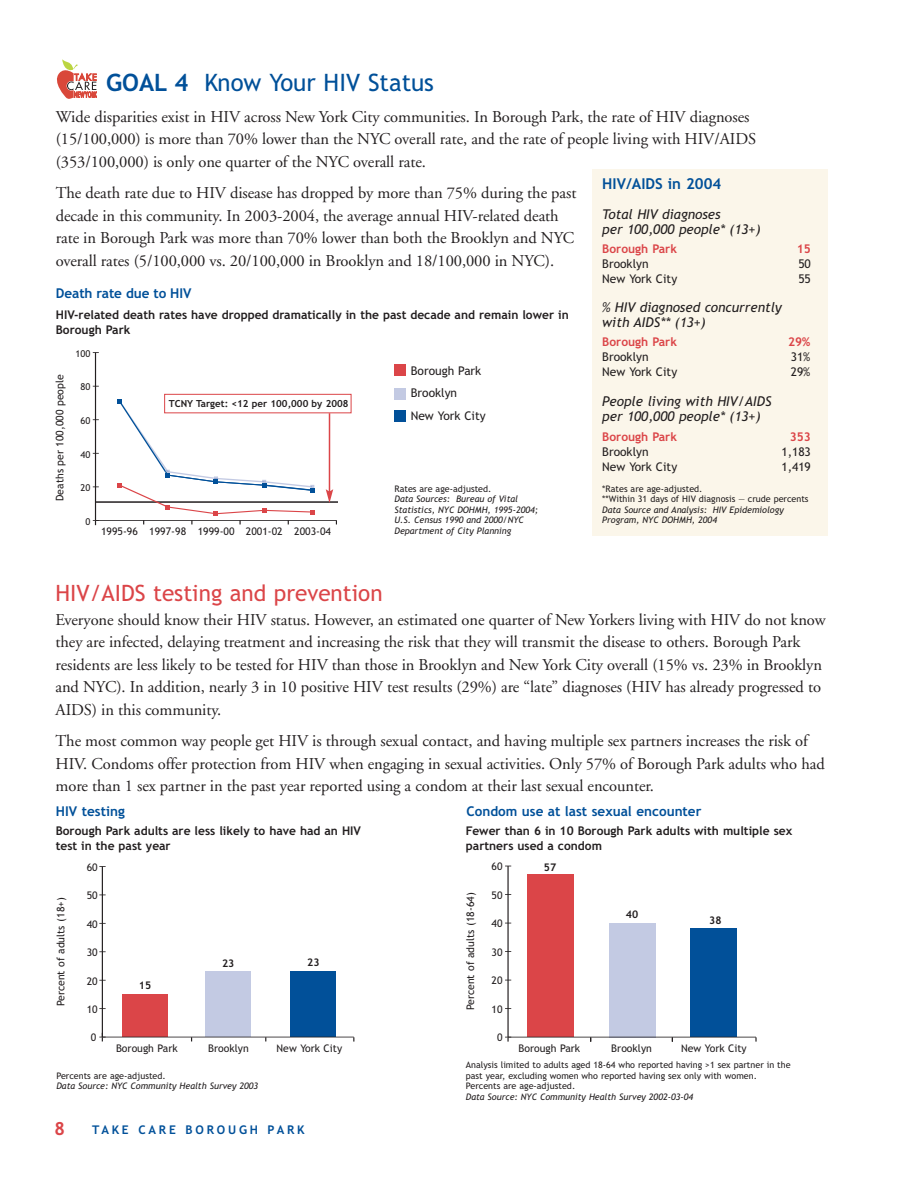
<style>
.page{position:relative;width:918px;height:1188px;background:#fff}
.page>*{position:absolute;margin:0;border:0;box-sizing:border-box;transform-origin:0 0}
.t1{font:24px "Trebuchet MS";color:#015099}
.t2{font:22.5px "Trebuchet MS";color:#db4548}
.t3{font:700 18px "Trebuchet MSPS";color:#db4548}
.t4{font:16.5px/22.5px "Adobe Garamond";letter-spacing:-.005em;color:#231f20}
.t5{font:700 15px "Trebuchet MSPS";color:#015099}
.t6{font:italic 13.5px/15px "Trebuchet MSPS";color:#231f20}
.t7{font:700 13.5px "Trebuchet MSPS";color:#015099}
.t8{font:700 12px/15px "Trebuchet MSPS";color:#231f20}
.t9{font:12px/22.5px "Trebuchet MS";color:#231f20}
.t10{font:700 12px "Trebuchet MSPS";color:#db4548}
.t11{font:700 12px "Trebuchet MSPS";letter-spacing:.235em;color:#015099}
.t12{font:10.5px "Trebuchet MS";color:#231f20}
.t13{font:700 10.5px "Trebuchet MS";color:#231f20}
.t14{font:700 9.75px "Trebuchet MSPS";color:#231f20}
.t15{font:9.45px "Trebuchet MS";color:#231f20}
.t16{font:9px/10.5px "Trebuchet MS";color:#231f20}
.t17{font:italic 9px/10.5px "Trebuchet MSPS";color:#231f20}
.s1{font-family:"Trebuchet MSPS";font-weight:700}
</style>
<div class="page">
<hr style="left:96px;top:501px;width:242px;height:2px;background:#231f20">
<div style="left:593px;top:169px;width:235px;height:367px;background:#fbf6ea"></div>
<div style="left:691px;top:929px;width:46px;height:108px;background:#015099"></div>
<div style="left:609px;top:923px;width:46px;height:114px;background:#c3cae3"></div>
<div style="left:527px;top:875px;width:46px;height:162px;background:#db4548"></div>
<hr style="left:508px;top:1037px;width:248px;height:1px;background:#231f20">
<hr style="left:508px;top:866px;width:1px;height:171px;background:#231f20">
<svg style="left:505px;top:1037px;width:6px;height:5px"></svg>
<div style="left:290px;top:972px;width:45px;height:65px;background:#015099"></div>
<div style="left:205px;top:972px;width:46px;height:65px;background:#c3cae3"></div>
<div style="left:123px;top:994px;width:45px;height:43px;background:#db4548"></div>
<hr style="left:102px;top:1037px;width:252px;height:1px;background:#231f20">
<hr style="left:102px;top:866px;width:1px;height:171px;background:#231f20">
<svg style="left:99px;top:1033px;width:7px;height:8px"></svg>
<hr style="left:96px;top:520px;width:240px;height:1px;background:#231f20">
<hr style="left:95px;top:353px;width:1px;height:167px;background:#231f20">
<svg style="left:93px;top:520px;width:6px;height:5px"></svg>
<svg style="left:117px;top:399px;width:197px;height:125px"></svg>
<div style="left:164px;top:394px;width:187px;height:19px;border:1px solid #db4548"></div>
<hr style="left:329px;top:413px;width:1px;height:79px;background:#db4548">
<svg style="left:326px;top:489px;width:7px;height:14px"></svg>
<div style="left:394px;top:364px;width:12px;height:11px;background:#db4548"></div>
<div style="left:394px;top:410px;width:12px;height:12px;background:#015099"></div>
<div style="left:394px;top:388px;width:12px;height:11px;background:#c3cae3"></div>
<svg style="left:57px;top:59px;width:40px;height:40px"></svg>
<h1 class="t1" style="left:106px;top:69px;width:329px"><span class="s1">GOAL 4</span> Know Your HIV Status</h1>
<p class="t4" style="left:56px;top:107px;width:702px">Wide disparities exist in HIV across New York City communities. In Borough Park, the rate of HIV diagnoses (15/100,000) is more than 70% lower than the NYC overall rate, and the rate of people living with HIV/AIDS (353/100,000) is only one quarter of the NYC overall rate.</p>
<p class="t4" style="left:56px;top:183px;width:522px">The death rate due to HIV disease has dropped by more than 75% during the past decade in this community. In 2003-2004, the average annual HIV-related death rate in Borough Park was more than 70% lower than both the Brooklyn and NYC overall rates (5/100,000 vs. 20/100,000 in Brooklyn and 18/100,000 in NYC).</p>
<p class="t5" style="left:602px;top:178px;width:120px">HIV/AIDS in 2004</p>
<p class="t6" style="left:602px;top:208px;width:160px">Total HIV diagnoses<br>per 100,000 people* (13+)</p>
<p class="t10" style="left:602px;top:245px;width:76px">Borough Park</p>
<p class="t10" style="left:797px;top:245px;width:16px">15</p>
<p class="t9" style="left:602px;top:253px;width:48px">Brooklyn</p>
<p class="t9" style="left:798px;top:253px;width:14px">50</p>
<p class="t9" style="left:602px;top:268px;width:76px">New York City</p>
<p class="t9" style="left:798px;top:268px;width:14px">55</p>
<p class="t6" style="left:602px;top:301px;width:181px">% HIV diagnosed concurrently with AIDS** (13+)</p>
<p class="t10" style="left:602px;top:338px;width:76px">Borough Park</p>
<p class="t10" style="left:788px;top:338px;width:24px">29%</p>
<p class="t9" style="left:602px;top:346px;width:48px">Brooklyn</p>
<p class="t9" style="left:791px;top:346px;width:21px">31%</p>
<p class="t9" style="left:602px;top:361px;width:76px">New York City</p>
<p class="t9" style="left:791px;top:361px;width:21px">29%</p>
<p class="t6" style="left:602px;top:395px;width:171px">People living with HIV/AIDS per 100,000 people* (13+)</p>
<p class="t10" style="left:602px;top:432px;width:76px">Borough Park</p>
<p class="t10" style="left:790px;top:432px;width:23px">353</p>
<p class="t9" style="left:602px;top:440px;width:48px">Brooklyn</p>
<p class="t9" style="left:781px;top:440px;width:31px">1,183</p>
<p class="t9" style="left:602px;top:455px;width:76px">New York City</p>
<p class="t9" style="left:781px;top:455px;width:31px">1,419</p>
<p class="t16" style="left:602px;top:483px;width:208px">*Rates are age-adjusted.<br>**Within 31 days of HIV diagnosis — crude percents</p>
<p class="t17" style="left:602px;top:505px;width:183px">Data Source and Analysis: HIV Epidemiology<br>Program, NYC DOHMH, 2004</p>
<p class="t7" style="left:56px;top:288px;width:137px">Death rate due to HIV</p>
<p class="t8" style="left:56px;top:309px;width:515px">HIV-related death rates have dropped dramatically in the past decade and remain lower in<br>Borough Park</p>
<p class="t15" style="left:80px;top:348px;width:11px">00</p>
<p class="t9" style="left:411px;top:359px;width:76px">Borough Park<br>Brooklyn<br>New York City</p>
<p class="t12" style="left:54px;top:501px;width:128px;rotate:-90deg">Deaths per 100,000 people</p>
<p class="t15" style="left:80px;top:382px;width:11px">80</p>
<p class="t14" style="left:169px;top:400px;width:181px">TCNY Target: &lt;12 per 100,000 by 2008</p>
<p class="t15" style="left:80px;top:415px;width:11px">60</p>
<p class="t15" style="left:80px;top:449px;width:11px">40</p>
<p class="t15" style="left:80px;top:482px;width:11px">20</p>
<p class="t16" style="left:394px;top:484px;width:99px">Rates are age-adjusted.</p>
<p class="t17" style="left:394px;top:495px;width:145px">Data Sources: Bureau of Vital<br>Statistics, NYC DOHMH, 1995-2004;<br>U.S. Census 1990 and 2000/NYC<br>Department of City Planning</p>
<p class="t15" style="left:85px;top:516px;width:6px">0</p>
<p class="t12" style="left:101px;top:525px;width:232px">1995-96 1997-98 1999-00 2001-02 2003-04</p>
<h2 class="t2" style="left:56px;top:580px;width:329px">HIV/AIDS testing and prevention</h2>
<p class="t4" style="left:56px;top:610px;width:772px">Everyone should know their HIV status. However, an estimated one quarter of New Yorkers living with HIV do not know they are infected, delaying treatment and increasing the risk that they will transmit the disease to others. Borough Park residents are less likely to be tested for HIV than those in Brooklyn and New York City overall (15% vs. 23% in Brooklyn and NYC). In addition, nearly 3 in 10 positive HIV test results (29%) are “late” diagnoses (HIV has already progressed to AIDS) in this community.</p>
<p class="t4" style="left:56px;top:731px;width:771px">The most common way people get HIV is through sexual contact, and having multiple sex partners increases the risk of<br>HIV. Condoms offer protection from HIV when engaging in sexual activities. Only 57% of Borough Park adults who had more than 1 sex partner in the past year reported using a condom at their last sexual encounter.</p>
<p class="t7" style="left:56px;top:807px;width:70px">HIV testing</p>
<p class="t7" style="left:466px;top:807px;width:237px">Condom use at last sexual encounter</p>
<p class="t8" style="left:56px;top:825px;width:307px">Borough Park adults are less likely to have had an HIV test in the past year</p>
<p class="t8" style="left:466px;top:825px;width:328px;line-height:14.4px">Fewer than 6 in 10 Borough Park adults with multiple sex partners used a condom</p>
<p class="t12" style="left:87px;top:861px;width:13px">60</p>
<p class="t12" style="left:492px;top:861px;width:13px">60</p>
<p class="t13" style="left:544px;top:861px;width:14px">57</p>
<p class="t12" style="left:55px;top:1006px;width:110px;rotate:-90deg">Percent of adults (18+)</p>
<p class="t12" style="left:87px;top:890px;width:13px">50</p>
<p class="t12" style="left:87px;top:918px;width:13px">40</p>
<p class="t12" style="left:87px;top:946px;width:13px">30</p>
<p class="t12" style="left:87px;top:975px;width:13px">20</p>
<p class="t12" style="left:87px;top:1003px;width:13px">10</p>
<p class="t13" style="left:139px;top:979px;width:14px">15</p>
<p class="t13" style="left:222px;top:957px;width:14px">23</p>
<p class="t13" style="left:307px;top:956px;width:14px">23</p>
<p class="t12" style="left:465px;top:1010px;width:120px;rotate:-90deg">Percent of adults (18-64)</p>
<p class="t12" style="left:492px;top:889px;width:13px">50</p>
<p class="t12" style="left:492px;top:918px;width:13px">40</p>
<p class="t12" style="left:492px;top:946px;width:13px">30</p>
<p class="t12" style="left:492px;top:975px;width:13px">20</p>
<p class="t12" style="left:492px;top:1003px;width:13px">10</p>
<p class="t13" style="left:626px;top:908px;width:14px">40</p>
<p class="t13" style="left:709px;top:914px;width:14px">38</p>
<p class="t12" style="left:91px;top:1032px;width:7px">0</p>
<p class="t12" style="left:497px;top:1032px;width:7px">0</p>
<p class="t12" style="left:116px;top:1042px;width:63px">Borough Park</p>
<p class="t12" style="left:208px;top:1042px;width:42px">Brooklyn</p>
<p class="t12" style="left:277px;top:1042px;width:67px">New York City</p>
<p class="t12" style="left:518px;top:1042px;width:63px">Borough Park</p>
<p class="t12" style="left:681px;top:1042px;width:67px">New York City</p>
<p class="t12" style="left:611px;top:1042px;width:42px">Brooklyn</p>
<p class="t16" style="left:56px;top:1070px;width:111px">Percents are age-adjusted.</p>
<p class="t17" style="left:56px;top:1082px;width:203px">Data Source: NYC Community Health Survey 2003</p>
<p class="t16" style="left:466px;top:1060px;width:326px">Analysis limited to adults aged 18-64 who reported having &gt;1 sex partner in the past year, excluding women who reported having sex only with women.<br>Percents are age-adjusted.</p>
<p class="t17" style="left:466px;top:1092px;width:229px">Data Source: NYC Community Health Survey 2002-03-04</p>
<p class="t3" style="left:54px;top:1122px;width:12px">8</p>
<p class="t11" style="left:92px;top:1126px;width:214px">TAKE CARE BOROUGH PARK</p>
</div>
